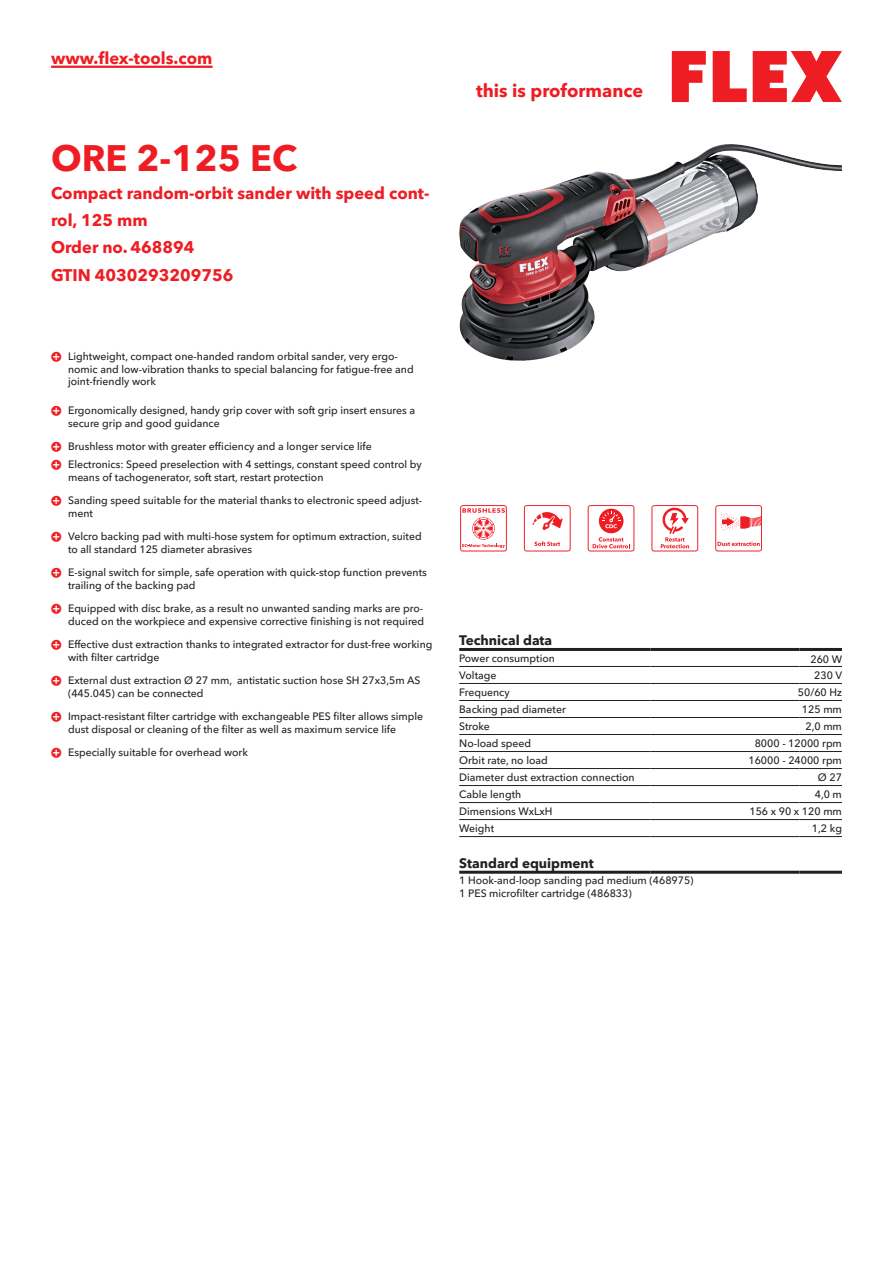
<style>
.page{position:relative;width:893px;height:1263px;background:#fff}
.page>*{position:absolute;margin:0;border:0;box-sizing:border-box;transform-origin:0 0}
.CB_AF_Product-name{font:700 36px "Avenir Next W1 G";color:#ee1d23}
.t1{font:700 18px "Avenir Next W1 G";color:#ee1d23}
.CB_AF_Product-short{font:700 16.5px/27px "Avenir Next W1 G";color:#ee1d23}
.CB_AF_Order-number{font:700 16.5px "Avenir Next W1 G";color:#ee1d23}
.CB_AF_Table-headline{font:700 13.5px "Avenir Next W1 G";color:#231f20}
.CB_AF_Table-specific{font:500 10.5px/12.6px "Avenir Next W1 G";color:#231f20}
</style>
<div class="page">
<svg style="left:672px;top:51px;width:34px;height:51px"></svg>
<svg style="left:713px;top:51px;width:34px;height:51px"></svg>
<svg style="left:753px;top:51px;width:89px;height:51px"></svg>
<hr style="left:51px;top:66px;width:162px;height:2px;background:#ee1d23">
<img style="left:459px;top:144px;width:271px;height:201px">
<hr style="left:459px;top:666px;width:192px;height:1px;background:#231f20">
<hr style="left:651px;top:666px;width:148px;height:1px;background:#231f20">
<hr style="left:799px;top:666px;width:43px;height:1px;background:#231f20">
<hr style="left:459px;top:683px;width:192px;height:1px;background:#231f20">
<hr style="left:651px;top:683px;width:148px;height:1px;background:#231f20">
<hr style="left:799px;top:683px;width:43px;height:1px;background:#231f20">
<hr style="left:459px;top:700px;width:192px;height:1px;background:#231f20">
<hr style="left:651px;top:700px;width:148px;height:1px;background:#231f20">
<hr style="left:799px;top:700px;width:43px;height:1px;background:#231f20">
<hr style="left:459px;top:717px;width:192px;height:1px;background:#231f20">
<hr style="left:651px;top:717px;width:148px;height:1px;background:#231f20">
<hr style="left:799px;top:717px;width:43px;height:1px;background:#231f20">
<hr style="left:459px;top:734px;width:192px;height:1px;background:#231f20">
<hr style="left:651px;top:734px;width:148px;height:1px;background:#231f20">
<hr style="left:799px;top:734px;width:43px;height:1px;background:#231f20">
<hr style="left:459px;top:751px;width:192px;height:1px;background:#231f20">
<hr style="left:651px;top:751px;width:148px;height:1px;background:#231f20">
<hr style="left:799px;top:751px;width:43px;height:1px;background:#231f20">
<hr style="left:459px;top:768px;width:192px;height:1px;background:#231f20">
<hr style="left:651px;top:768px;width:148px;height:1px;background:#231f20">
<hr style="left:799px;top:768px;width:43px;height:1px;background:#231f20">
<hr style="left:459px;top:785px;width:192px;height:1px;background:#231f20">
<hr style="left:651px;top:785px;width:148px;height:1px;background:#231f20">
<hr style="left:799px;top:785px;width:43px;height:1px;background:#231f20">
<hr style="left:459px;top:802px;width:192px;height:1px;background:#231f20">
<hr style="left:651px;top:802px;width:148px;height:1px;background:#231f20">
<hr style="left:799px;top:802px;width:43px;height:1px;background:#231f20">
<hr style="left:459px;top:819px;width:192px;height:1px;background:#231f20">
<hr style="left:651px;top:819px;width:148px;height:1px;background:#231f20">
<hr style="left:799px;top:819px;width:43px;height:1px;background:#231f20">
<hr style="left:459px;top:836px;width:192px;height:1px;background:#231f20">
<hr style="left:651px;top:836px;width:148px;height:1px;background:#231f20">
<hr style="left:799px;top:836px;width:43px;height:1px;background:#231f20">
<hr style="left:459px;top:648px;width:192px;height:3px;background:#231f20">
<hr style="left:651px;top:648px;width:148px;height:3px;background:#231f20">
<hr style="left:799px;top:648px;width:43px;height:3px;background:#231f20">
<hr style="left:459px;top:871px;width:192px;height:3px;background:#231f20">
<hr style="left:651px;top:871px;width:148px;height:3px;background:#231f20">
<hr style="left:799px;top:871px;width:43px;height:3px;background:#231f20">
<svg style="left:460px;top:505px;width:47px;height:46px"></svg>
<svg style="left:524px;top:505px;width:47px;height:46px"></svg>
<svg style="left:588px;top:505px;width:46px;height:46px"></svg>
<svg style="left:651px;top:505px;width:47px;height:46px"></svg>
<svg style="left:715px;top:505px;width:47px;height:46px"></svg>
<h3 class="CB_AF_Product-short" style="left:51px;top:43px;width:163px">www.flex-tools.com</h3>
<p class="CB_AF_Product-name" style="left:51px;top:130px;width:248px">ORE 2-125 EC</p>
<p class="CB_AF_Product-short" style="left:51px;top:178px;width:380px">Compact random-orbit sander with speed cont&shy;rol, 125 mm</p>
<p class="CB_AF_Order-number" style="left:51px;top:234px;width:145px">Order no. 468894</p>
<p class="CB_AF_Order-number" style="left:51px;top:262px;width:184px">GTIN 4030293209756</p>
<h2 class="t1" style="left:476px;top:77px;width:169px">this is proformance</h2>
<p class="CB_AF_Table-specific" style="left:68px;top:349px;width:347px">Lightweight, compact one-handed random orbital sander, very ergo&shy;nomic and low-vibration thanks to special balancing for fatigue-free and joint-friendly work</p>
<p class="CB_AF_Table-specific" style="left:68px;top:403px;width:349px">Ergonomically designed, handy grip cover with soft grip insert ensures a secure grip and good guidance</p>
<p class="CB_AF_Table-specific" style="left:68px;top:439px;width:305px">Brushless motor with greater efficiency and a longer service life</p>
<p class="CB_AF_Table-specific" style="left:68px;top:457px;width:355px">Electronics: Speed preselection with 4 settings, constant speed control by means of tachogenerator, soft start, restart protection</p>
<p class="CB_AF_Table-specific" style="left:68px;top:493px;width:356px">Sanding speed suitable for the material thanks to electronic speed adjust&shy;ment</p>
<p class="CB_AF_Table-specific" style="left:68px;top:529px;width:355px">Velcro backing pad with multi-hose system for optimum extraction, suited to all standard 125 diameter abrasives</p>
<p class="CB_AF_Table-specific" style="left:68px;top:565px;width:360px">E-signal switch for simple, safe operation with quick-stop function prevents trailing of the backing pad</p>
<p class="CB_AF_Table-specific" style="left:68px;top:601px;width:358px">Equipped with disc brake, as a result no unwanted sanding marks are pro&shy;duced on the workpiece and expensive corrective finishing is not required</p>
<p class="CB_AF_Table-specific" style="left:68px;top:637px;width:366px">Effective dust extraction thanks to integrated extractor for dust-free working with filter cartridge</p>
<p class="CB_AF_Table-specific" style="left:68px;top:673px;width:354px">External dust extraction Ø 27 mm, antistatic suction hose SH 27x3,5m AS (445.045) can be connected</p>
<p class="CB_AF_Table-specific" style="left:68px;top:709px;width:357px">Impact-resistant filter cartridge with exchangeable PES filter allows simple dust disposal or cleaning of the filter as well as maximum service life</p>
<p class="CB_AF_Table-specific" style="left:68px;top:745px;width:181px">Especially suitable for overhead work</p>
<p class="CB_AF_Table-headline" style="left:459px;top:630px;width:94px">Technical data</p>
<p class="CB_AF_Table-specific" style="left:459px;top:651px;width:97px">Power consumption</p>
<p class="CB_AF_Table-specific" style="left:810px;top:652px;width:33px">260 W</p>
<p class="CB_AF_Table-specific" style="left:459px;top:668px;width:39px">Voltage</p>
<p class="CB_AF_Table-specific" style="left:814px;top:668px;width:29px">230 V</p>
<p class="CB_AF_Table-specific" style="left:459px;top:685px;width:52px">Frequency</p>
<p class="CB_AF_Table-specific" style="left:798px;top:685px;width:46px">50/60 Hz</p>
<p class="CB_AF_Table-specific" style="left:459px;top:702px;width:108px">Backing pad diameter</p>
<p class="CB_AF_Table-specific" style="left:802px;top:702px;width:41px">125 mm</p>
<p class="CB_AF_Table-specific" style="left:459px;top:719px;width:32px">Stroke</p>
<p class="CB_AF_Table-specific" style="left:805px;top:719px;width:38px">2,0 mm</p>
<p class="CB_AF_Table-specific" style="left:459px;top:736px;width:74px">No-load speed</p>
<p class="CB_AF_Table-specific" style="left:755px;top:736px;width:89px">8000 - 12000 rpm</p>
<p class="CB_AF_Table-specific" style="left:459px;top:753px;width:90px">Orbit rate, no load</p>
<p class="CB_AF_Table-specific" style="left:748px;top:753px;width:95px">16000 - 24000 rpm</p>
<p class="CB_AF_Table-specific" style="left:459px;top:770px;width:177px">Diameter dust extraction connection</p>
<p class="CB_AF_Table-specific" style="left:818px;top:770px;width:26px">Ø 27</p>
<p class="CB_AF_Table-specific" style="left:459px;top:787px;width:64px">Cable length</p>
<p class="CB_AF_Table-specific" style="left:815px;top:787px;width:29px">4,0 m</p>
<p class="CB_AF_Table-specific" style="left:459px;top:804px;width:95px">Dimensions WxLxH</p>
<p class="CB_AF_Table-specific" style="left:749px;top:804px;width:94px">156 x 90 x 120 mm</p>
<p class="CB_AF_Table-specific" style="left:459px;top:821px;width:36px">Weight</p>
<p class="CB_AF_Table-specific" style="left:812px;top:821px;width:32px">1,2 kg</p>
<p class="CB_AF_Table-headline" style="left:459px;top:852px;width:136px">Standard equipment</p>
<p class="CB_AF_Table-specific" style="left:459px;top:873px;width:236px">1 Hook-and-loop sanding pad medium (468975)<br>1 PES microfilter cartridge (486833)</p>
</div>
